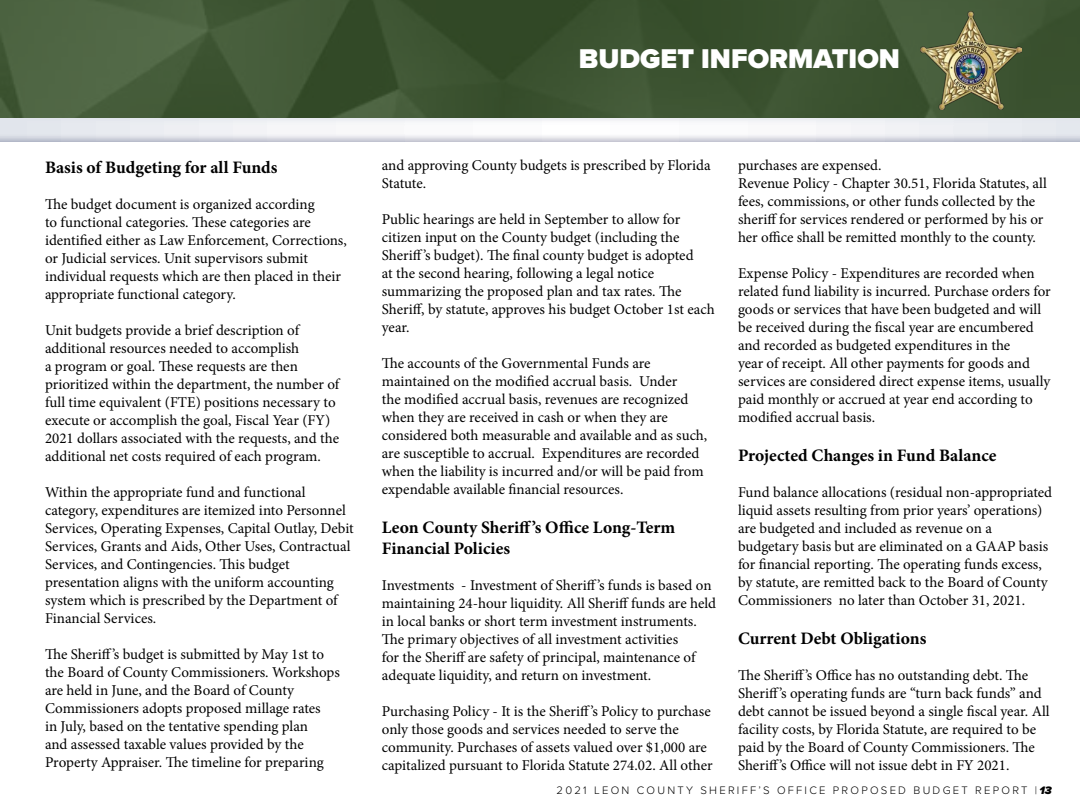
<style>
.page{position:relative;width:1080px;height:810px;background:#fff}
.page>*{position:absolute;margin:0;border:0;box-sizing:border-box;transform-origin:0 0}
.t1{font:900 28.12px "Proxima Nova";color:#fff}
.t2{font:700 17.5px/21px "Minion Pro";color:#000}
.t3{font:15px/18px "Minion Pro";color:#000}
.t4{font:300 11.25px "Proxima Nova";letter-spacing:.2em;color:#000}
.s1{font-weight:900;font-style:italic}
</style>
<div class="page">
<svg style="left:0;top:0;width:1080px;height:119px;background:#405635"></svg>
<img style="left:920px;top:12px;width:101px;height:97px">
<svg style="left:0;top:119px;width:1080px;height:22px"></svg>
<h1 class="t1" style="left:579px;top:37px;width:323px">BUDGET INFORMATION</h1>
<p class="t2" style="left:45px;top:157px;width:234px">Basis of Budgeting for all Funds</p>
<p class="t3" style="left:45px;top:196px;width:303px">The budget document is organized according<br>to functional categories. These categories are identified either as Law Enforcement, Corrections, or Judicial services. Unit supervisors submit individual requests which are then placed in their appropriate functional category.</p>
<p class="t3" style="left:45px;top:322px;width:296px">Unit budgets provide a brief description of additional resources needed to accomplish<br>a program or goal. These requests are then prioritized within the department, the number of full time equivalent (FTE) positions necessary to execute or accomplish the goal, Fiscal Year (FY)<br>2021 dollars associated with the requests, and the additional net costs required of each program.</p>
<p class="t3" style="left:45px;top:484px;width:310px">Within the appropriate fund and functional category, expenditures are itemized into Personnel Services, Operating Expenses, Capital Outlay, Debit Services, Grants and Aids, Other Uses, Contractual Services, and Contingencies. This budget presentation aligns with the uniform accounting system which is prescribed by the Department of Financial Services.</p>
<p class="t3" style="left:45px;top:646px;width:296px">The Sheriff’s budget is submitted by May 1st to the Board of County Commissioners. Workshops are held in June, and the Board of County Commissioners adopts proposed millage rates<br>in July, based on the tentative spending plan<br>and assessed taxable values provided by the Property Appraiser. The timeline for preparing</p>
<p class="t3" style="left:382px;top:157px;width:330px">and approving County budgets is prescribed by Florida<br>Statute.</p>
<p class="t3" style="left:382px;top:211px;width:334px">Public hearings are held in September to allow for citizen input on the County budget (including the Sheriff’s budget). The final county budget is adopted<br>at the second hearing, following a legal notice summarizing the proposed plan and tax rates. The Sheriff, by statute, approves his budget October 1st each year.</p>
<p class="t3" style="left:382px;top:355px;width:327px">The accounts of the Governmental Funds are maintained on the modified accrual basis. Under<br>the modified accrual basis, revenues are recognized when they are received in cash or when they are considered both measurable and available and as such, are susceptible to accrual. Expenditures are recorded when the liability is incurred and/or will be paid from expendable available financial resources.</p>
<p class="t2" style="left:382px;top:517px;width:295px">Leon County Sheriff’s Office Long-Term<br>Financial Policies</p>
<p class="t3" style="left:382px;top:577px;width:336px">Investments - Investment of Sheriff’s funds is based on maintaining 24-hour liquidity. All Sheriff funds are held in local banks or short term investment instruments.<br>The primary objectives of all investment activities<br>for the Sheriff are safety of principal, maintenance of adequate liquidity, and return on investment.</p>
<p class="t3" style="left:382px;top:703px;width:332px">Purchasing Policy - It is the Sheriff’s Policy to purchase only those goods and services needed to serve the community. Purchases of assets valued over $1,000 are capitalized pursuant to Florida Statute 274.02. All other</p>
<p class="t3" style="left:738px;top:157px;width:310px">purchases are expensed.<br>Revenue Policy - Chapter 30.51, Florida Statutes, all fees, commissions, or other funds collected by the sheriff for services rendered or performed by his or her office shall be remitted monthly to the county.</p>
<p class="t3" style="left:738px;top:265px;width:314px">Expense Policy - Expenditures are recorded when related fund liability is incurred. Purchase orders for goods or services that have been budgeted and will be received during the fiscal year are encumbered and recorded as budgeted expenditures in the<br>year of receipt. All other payments for goods and services are considered direct expense items, usually paid monthly or accrued at year end according to modified accrual basis.</p>
<p class="t2" style="left:738px;top:445px;width:260px">Projected Changes in Fund Balance</p>
<p class="t3" style="left:738px;top:484px;width:316px">Fund balance allocations (residual non-appropriated liquid assets resulting from prior years’ operations) are budgeted and included as revenue on a budgetary basis but are eliminated on a GAAP basis for financial reporting. The operating funds excess, by statute, are remitted back to the Board of County Commissioners no later than October 31, 2021.</p>
<p class="t2" style="left:738px;top:628px;width:190px">Current Debt Obligations</p>
<p class="t3" style="left:738px;top:667px;width:313px">The Sheriff’s Office has no outstanding debt. The Sheriff’s operating funds are “turn back funds” and debt cannot be issued beyond a single fiscal year. All facility costs, by Florida Statute, are required to be paid by the Board of County Commissioners. The Sheriff’s Office will not issue debt in FY 2021.</p>
<p class="t4" style="left:557px;top:782px;width:497px">2021 LEON COUNTY SHERIFF’S OFFICE PROPOSED BUDGET REPORT |<span class="s1">13</span></p>
</div>
